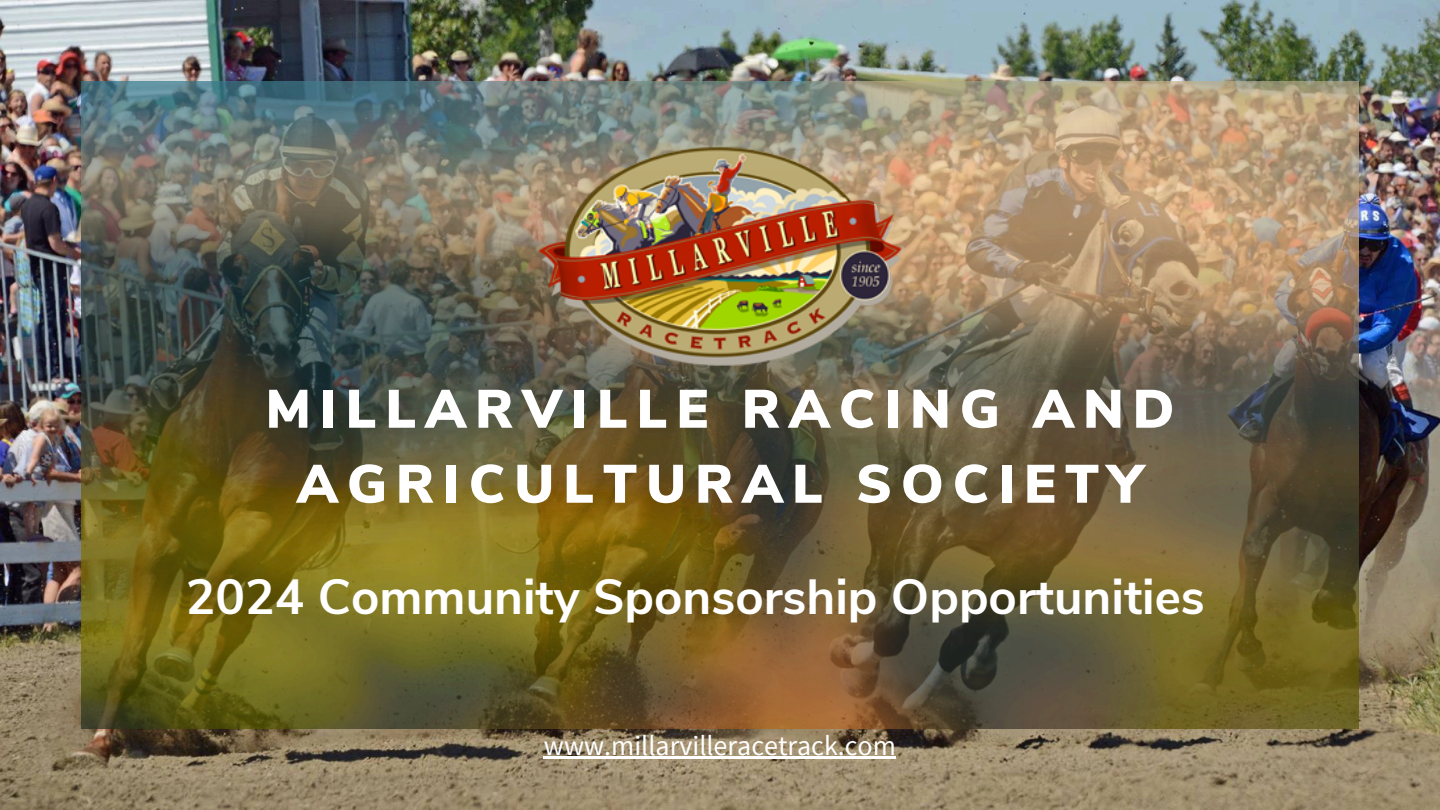
<style>
.page{position:relative;width:1440px;height:810px;background:#fff}
.page>*{position:absolute;margin:0;border:0;box-sizing:border-box;transform-origin:0 0}
.t1{font:900 53.9px/75px "Nunito Sans";letter-spacing:.165em;color:#fff;text-align:center}
.t2{font:700 49.3px "Nunito Sans";color:#fff}
.t3{font:28px "Source Sans Pro";color:#fff}
</style>
<div class="page">
<img style="left:0;top:0;width:1440px;height:810px">
<img style="left:81px;top:81px;width:1278px;height:648px">
<img style="left:537px;top:146px;width:366px;height:221px">
<hr style="left:544px;top:756px;width:352px;height:2px;background:#fff">
<h2 class="t1" style="left:266px;top:373px;width:910px">MILLARVILLE RACING AND<br>AGRICULTURAL SOCIETY</h2>
<p class="t2" style="left:186px;top:564px;width:1020px">2024 Community Sponsorship Opportunities</p>
<h1 class="t3" style="left:544px;top:727px;width:354px">www.millarvilleracetrack.com</h1>
</div>
